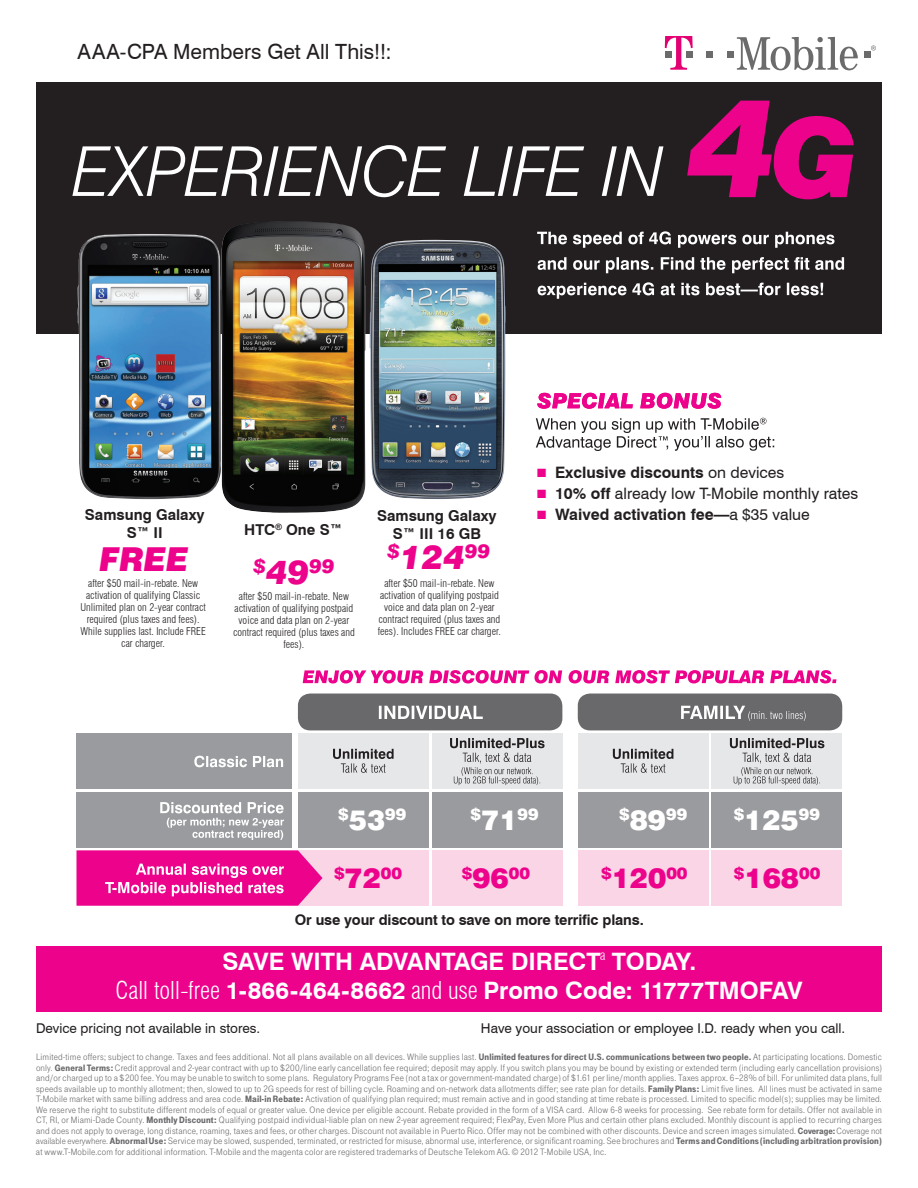
<style>
.page{position:relative;width:918px;height:1188px;background:#fff}
.page>*{position:absolute;margin:0;border:0;box-sizing:border-box;transform-origin:0 0}
.t1{font:italic 900 33px "Swiss 721 BT";color:#ed028c}
.t2{font:700 24px "Swiss 721 BT";color:#fff}
.t3{font:21px "Swiss 721 BT";color:#231f20}
.t4{font:italic 900 19.2px "Swiss 721 BT";color:#ed028c}
.t5{font:900 16.2px "Swiss 721 BT";color:#ed028c}
.t6{font:900 16.2px "Swiss 721 BT";color:#fff}
.t7{font:700 15.75px "Swiss 721 BT";color:#231f20}
.t8{font:15.75px "Swiss 721 BT";color:#231f20}
.t9{font:700 15px/18px "Swiss 721 BT";color:#231f20;text-align:center}
.t10{font:700 14.55px "Swiss 721 BT";letter-spacing:-.01em;color:#231f20}
.t11{font:13.5px "Swiss 721 BT";color:#231f20}
.t12{font:300 condensed 10.5px/12px "Swiss 721 BT";color:#231f20;text-align:center}
.t13{font:9.6px/10.5px "Tele Grotesk Nor";letter-spacing:.02em;color:#69696c;text-align:justify}
.s1{font-size:33px}
.s2{color:#ed028c}
.s3{font-weight:400}
.s4{font-weight:700}
.s5{font-size:27.75px}
.s6{font-weight:300;font-stretch:condensed}
.s7{font-family:"Tele Grotesk Ultra"}
.s8{font-family:"Tele Grotesk Ultra";font-size:9.3px}
.s9{font-size:9.3px}
</style>
<div class="page">
<div style="left:36px;top:82px;width:846px;height:252px;background:#231f20"></div>
<div style="left:706px;top:52px;width:7px;height:6px;background:#6b6b6b"></div>
<div style="left:727px;top:52px;width:7px;height:6px;background:#6b6b6b"></div>
<svg style="left:737px;top:37px;width:121px;height:33px"></svg>
<div style="left:864px;top:52px;width:7px;height:6px;background:#6b6b6b"></div>
<svg style="left:871px;top:46px;width:5px;height:4px"></svg>
<svg style="left:665px;top:36px;width:28px;height:34px"></svg>
<svg style="left:538px;top:282px;width:285px;height:17px"></svg>
<svg style="left:538px;top:257px;width:306px;height:16px"></svg>
<svg style="left:537px;top:231px;width:298px;height:17px"></svg>
<div style="left:36px;top:946px;width:846px;height:66px;background:#ed028c"></div>
<svg style="left:303px;top:670px;width:533px;height:14px"></svg>
<div style="left:76px;top:734px;width:216px;height:55px;background:#999b9e"></div>
<div style="left:298px;top:734px;width:131px;height:55px;background:#e6e7e9"></div>
<div style="left:578px;top:734px;width:130px;height:55px;background:#e6e7e9"></div>
<div style="left:432px;top:734px;width:130px;height:55px;background:#e6e7e9"></div>
<div style="left:712px;top:734px;width:130px;height:55px;background:#e6e7e9"></div>
<div style="left:76px;top:792px;width:216px;height:55px;background:#999b9e"></div>
<div style="left:298px;top:792px;width:131px;height:55px;background:#999b9e"></div>
<div style="left:578px;top:792px;width:130px;height:55px;background:#999b9e"></div>
<div style="left:432px;top:792px;width:130px;height:55px;background:#999b9e"></div>
<div style="left:712px;top:792px;width:130px;height:55px;background:#999b9e"></div>
<div style="left:298px;top:850px;width:131px;height:56px;background:#fad5e5"></div>
<div style="left:578px;top:850px;width:130px;height:56px;background:#fad5e5"></div>
<div style="left:432px;top:850px;width:130px;height:56px;background:#fad5e5"></div>
<div style="left:712px;top:850px;width:130px;height:56px;background:#fad5e5"></div>
<div style="left:298px;top:694px;width:264px;height:36px;background:#69696c;border-radius:12px"></div>
<svg style="left:379px;top:706px;width:104px;height:13px"></svg>
<div style="left:578px;top:694px;width:264px;height:36px;background:#69696c;border-radius:12px"></div>
<svg style="left:681px;top:706px;width:125px;height:15px"></svg>
<svg style="left:333px;top:749px;width:61px;height:24px"></svg>
<svg style="left:613px;top:749px;width:60px;height:24px"></svg>
<svg style="left:450px;top:738px;width:95px;height:47px"></svg>
<svg style="left:730px;top:738px;width:94px;height:47px"></svg>
<svg style="left:160px;top:802px;width:124px;height:38px"></svg>
<svg style="left:194px;top:756px;width:89px;height:11px"></svg>
<svg style="left:76px;top:850px;width:247px;height:56px;background:#ef2c9e"></svg>
<svg style="left:687px;top:101px;width:167px;height:98px"></svg>
<svg style="left:72px;top:145px;width:591px;height:52px"></svg>
<img style="left:77px;top:234px;width:144px;height:265px">
<img style="left:370px;top:240px;width:136px;height:259px">
<img style="left:221px;top:222px;width:144px;height:291px">
<svg style="left:537px;top:393px;width:184px;height:16px"></svg>
<svg style="left:536px;top:418px;width:238px;height:33px"></svg>
<h3 class="t3" style="left:78px;top:38px;width:316px">AAA-CPA Members Get All This!!:</h3>
<h3 class="t9" style="left:85px;top:505px;width:121px">Samsung Galaxy<br>S™ II</h3>
<h3 class="t9" style="left:244px;top:520px;width:99px">HTC<sup>®</sup> One S™</h3>
<h3 class="t9" style="left:377px;top:506px;width:121px">Samsung Galaxy<br>S™ III 16 GB</h3>
<h3 class="t4" style="left:387px;top:540px;width:104px">$<span class="s1">124</span>99</h3>
<h1 class="t1" style="left:99px;top:539px;width:90px">FREE</h1>
<h3 class="t4" style="left:253px;top:555px;width:83px">$<span class="s1">49</span>99</h3>
<p class="t12" style="left:80px;top:577px;width:127px">after $50 mail-in-rebate. New activation of qualifying Classic<br>Unlimited plan on 2-year contract required (plus taxes and fees).<br>While supplies last. Include FREE car charger.</p>
<p class="t12" style="left:378px;top:577px;width:125px">after $50 mail-in-rebate. New activation of qualifying postpaid voice and data plan on 2-year contract required (plus taxes and fees). Includes FREE car charger.</p>
<p class="t12" style="left:233px;top:590px;width:123px">after $50 mail-in-rebate. New activation of qualifying postpaid voice and data plan on 2-year contract required (plus taxes and fees).</p>
<h3 class="t7" style="left:537px;top:463px;width:249px"><span class="s2">■</span> Exclusive discounts <span class="s3">on devices</span></h3>
<h3 class="t8" style="left:537px;top:484px;width:323px"><span class="s2">■</span> <span class="s4">10% off</span> already low T-Mobile monthly rates</h3>
<h3 class="t7" style="left:537px;top:505px;width:274px"><span class="s2">■</span> Waived activation fee—<span class="s3">a $35 value</span></h3>
<h3 class="t6" style="left:338px;top:805px;width:70px">$<span class="s5">53</span>99</h3>
<h3 class="t5" style="left:334px;top:863px;width:70px">$<span class="s5">72</span>00</h3>
<h3 class="t6" style="left:471px;top:805px;width:70px">$<span class="s5">71</span>99</h3>
<h3 class="t5" style="left:462px;top:863px;width:70px">$<span class="s5">96</span>00</h3>
<h3 class="t6" style="left:619px;top:805px;width:70px">$<span class="s5">89</span>99</h3>
<h3 class="t5" style="left:601px;top:863px;width:88px">$<span class="s5">120</span>00</h3>
<h3 class="t10" style="left:295px;top:911px;width:350px">Or use your discount to save on more terrific plans.</h3>
<h2 class="t2" style="left:222px;top:947px;width:105px">Save with</h2>
<h2 class="t2" style="left:360px;top:947px;width:98px">Advantag</h2>
<h2 class="t2" style="left:489px;top:947px;width:209px">e Di rect<sup>ª</sup> to day.</h2>
<h3 class="t6" style="left:734px;top:805px;width:88px">$<span class="s5">125</span>99</h3>
<h3 class="t5" style="left:734px;top:863px;width:88px">$<span class="s5">168</span>00</h3>
<h2 class="t2" style="left:116px;top:976px;width:688px"><span class="s6">Call toll-free</span> 1-866-464-8662 <span class="s6">and use</span> Promo Code: 11777TMOFAV</h2>
<h3 class="t11" style="left:36px;top:1020px;width:226px">Device pricing not available in stores.</h3>
<h3 class="t11" style="left:481px;top:1020px;width:366px">Have your association or employee I.D. ready when you call.</h3>
<p class="t13" style="left:36px;top:1052px;width:848px">Limited-time offers; subject to change. Taxes and fees additional. Not all plans available on all devices. While supplies last. <span class="s7">Unlimited features for direct U.S. communications between two people.</span> At participating locations. Domestic only. <span class="s7">General Terms:</span> Credit approval and 2-year contract with up to $200/line early cancellation fee required; deposit may apply. If you switch plans you may be bound by existing or extended term (including early cancellation provisions) and/or charged up to a $200 fee. You may be unable to switch to some plans. Regulatory Programs Fee (not a tax or government-mandated charge) of $1.61 per line/month applies. Taxes approx. 6–28% of bill. For unlimited data plans, full speeds available up to monthly allotment; then, slowed to up to 2G speeds for rest of billing cycle. Roaming and on-network data allotments differ; see rate plan for details. <span class="s7">Family Plans:</span> Limit five lines. All lines must be activated in same T-Mobile market with same billing address and area code. <span class="s7">Mail-in Rebate:</span> Activation of qualifying plan required; must remain active and in good standing at time rebate is processed. Limited to specific model(s); supplies may be limited.<br>We reserve the right to substitute different models of equal or greater value. One device per eligible account. Rebate provided in the form of a VISA card. Allow 6-8 weeks for processing. See rebate form for details. Offer not available in CT, RI, or Miami-Dade County. <span class="s7">Monthly Discount:</span> Qualifying postpaid individual-liable plan on new 2-year agreement required; FlexPay, Even More Plus and certain other plans excluded. Monthly discount is applied to recurring charges and does not apply to overage, long distance, roaming, taxes and fees, or other charges. Discount not available in Puerto Rico. Offer may not be combined with other discounts. Device and screen images simulated. <span class="s8">Coverage:</span> <span class="s9">Coverage not available everywhere.</span> <span class="s7">Abnormal Use:</span> Service may be slowed, suspended, terminated, or restricted for misuse, abnormal use, interference, or significant roaming. See brochures and <span class="s7">Terms and Conditions (including arbitration provision) </span>at www.T-Mobile.com for additional information. T-Mobile and the magenta color are registered trademarks of Deutsche Telekom AG. © 2012 T-Mobile USA, Inc.</p>
</div>
